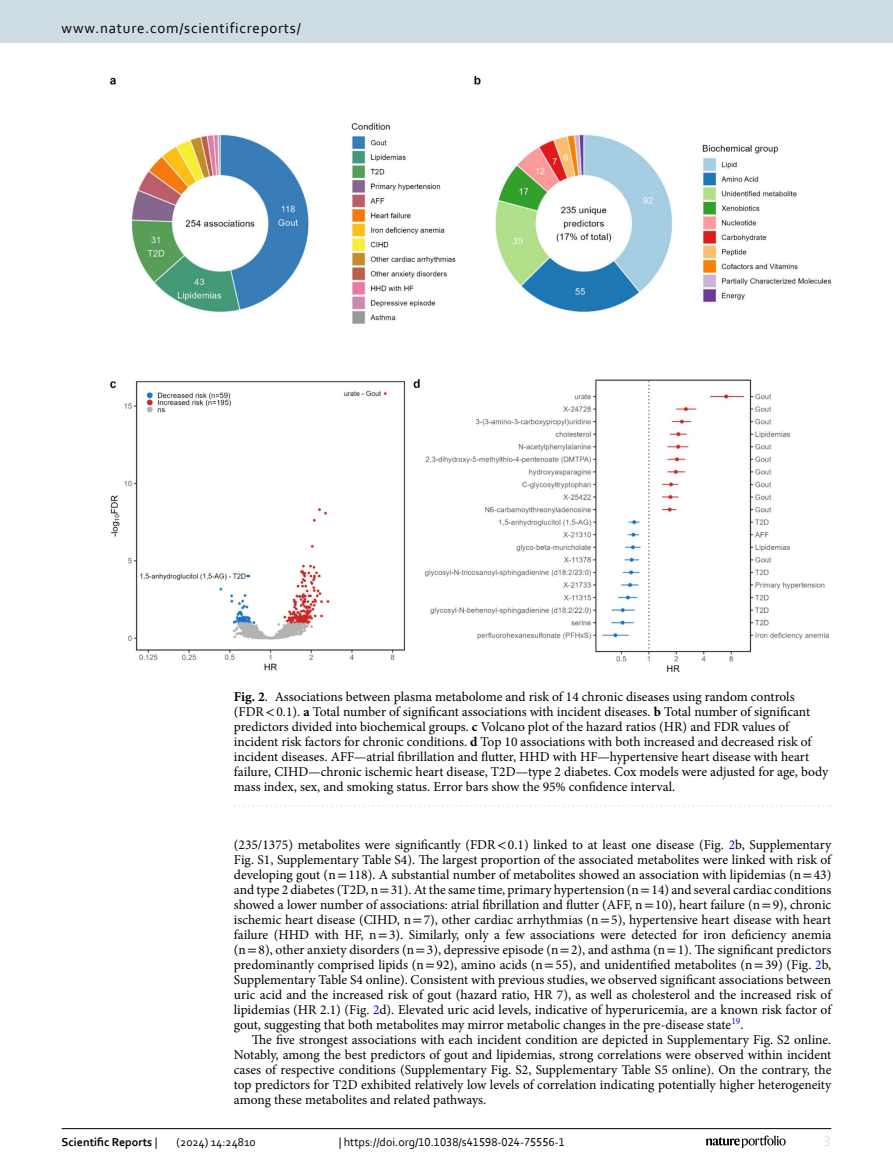
<style>
.page{position:relative;width:893px;height:1174px;background:#fff}
.page>*{position:absolute;margin:0;border:0;box-sizing:border-box;transform-origin:0 0}
.t1{font:15px "Corbel";letter-spacing:.05em;color:#000}
.t2{font:15px "Corbel";color:#d9e4eb}
.Body_Text{font:13.5px/15px "Minion Pro";letter-spacing:-.005em;color:#000;text-align:justify}
.Figure_Caption{font:13.5px/15px "Minion Pro";color:#000}
.Body_Text_Indent{font:13.5px/15px "Minion Pro";letter-spacing:-.005em;color:#000;text-align:justify}
.t3{font:12px "Corbel";color:#000}
.t4{font:700 12px "Corbel";color:#000}
.s1{font-weight:700}
.s2{font-family:"STIX"}
.s3{color:#00f}
.s4{font-weight:400}
</style>
<div class="page">
<img style="left:110px;top:76px;width:721px;height:596px">
<svg style="left:235px;top:805px;width:597px;height:1px"></svg>
<hr style="left:62px;top:1128px;width:769px;height:1px;background:#000">
<svg style="left:706px;top:1135px;width:80px;height:12px"></svg>
<div style="left:0;top:0;width:893px;height:43px;background:#cedde4"></div>
<p class="t1" style="left:62px;top:18px;width:241px">www.nature.com/scientificreports/</p>
<p class="Figure_Caption" style="left:234px;top:689px;width:596px"><span class="s1">Fig. 2</span>. Associations between plasma metabolome and risk of 14 chronic diseases using random controls (FDR<span class="s2">&lt;</span>0.1). <span class="s1">a</span> Total number of significant associations with incident diseases. <span class="s1">b</span> Total number of significant predictors divided into biochemical groups. <span class="s1">c</span> Volcano plot of the hazard ratios (HR) and FDR values of incident risk factors for chronic conditions. <span class="s1">d</span> Top 10 associations with both increased and decreased risk of incident diseases. AFF—atrial fibrillation and flutter, HHD with HF—hypertensive heart disease with heart failure, CIHD—chronic ischemic heart disease, T2D—type 2 diabetes. Cox models were adjusted for age, body mass index, sex, and smoking status. Error bars show the 95% confidence interval.</p>
<p class="Body_Text" style="left:234px;top:837px;width:599px">(235/1375) metabolites were significantly (FDR<span class="s2">&lt;</span>0.1) linked to at least one disease (Fig. <span class="s3">2</span>b, Supplementary Fig. S1, Supplementary Table S4). The largest proportion of the associated metabolites were linked with risk of developing gout (n<span class="s2">=</span>118). A substantial number of metabolites showed an association with lipidemias (n<span class="s2">=</span>43) and type 2 diabetes (T2D, n<span class="s2">=</span>31). At the same time, primary hypertension (n<span class="s2">=</span>14) and several cardiac conditions showed a lower number of associations: atrial fibrillation and flutter (AFF, n<span class="s2">=</span>10), heart failure (n<span class="s2">=</span>9), chronic ischemic heart disease (CIHD, n<span class="s2">=</span>7), other cardiac arrhythmias (n<span class="s2">=</span>5), hypertensive heart disease with heart failure (HHD with HF, n<span class="s2">=</span>3). Similarly, only a few associations were detected for iron deficiency anemia (n<span class="s2">=</span>8), other anxiety disorders (n<span class="s2">=</span>3), depressive episode (n<span class="s2">=</span>2), and asthma (n<span class="s2">=</span>1). The significant predictors predominantly comprised lipids (n<span class="s2">=</span>92), amino acids (n<span class="s2">=</span>55), and unidentified metabolites (n<span class="s2">=</span>39) (Fig. <span class="s3">2</span>b, Supplementary Table S4 online). Consistent with previous studies, we observed significant associations between uric acid and the increased risk of gout (hazard ratio, HR 7), as well as cholesterol and the increased risk of lipidemias (HR 2.1) (Fig. <span class="s3">2</span>d). Elevated uric acid levels, indicative of hyperuricemia, are a known risk factor of gout, suggesting that both metabolites may mirror metabolic changes in the pre-disease state<sup>19</sup>.</p>
<p class="Body_Text_Indent" style="left:234px;top:1032px;width:599px;text-indent:18px">The five strongest associations with each incident condition are depicted in Supplementary Fig. S2 online.<br>Notably, among the best predictors of gout and lipidemias, strong correlations were observed within incident cases of respective conditions (Supplementary Fig. S2, Supplementary Table S5 online). On the contrary, the top predictors for T2D exhibited relatively low levels of correlation indicating potentially higher heterogeneity among these metabolites and related pathways.</p>
<p class="t4" style="left:62px;top:1134px;width:97px">Scientific Reports <span class="s4">|</span></p>
<p class="t3" style="left:177px;top:1134px;width:81px">(2024) 14:24810</p>
<p class="t3" style="left:339px;top:1134px;width:228px">| https://doi.org/10.1038/s41598-024-75556-1</p>
<p class="t2" style="left:824px;top:1132px;width:9px">3</p>
</div>
